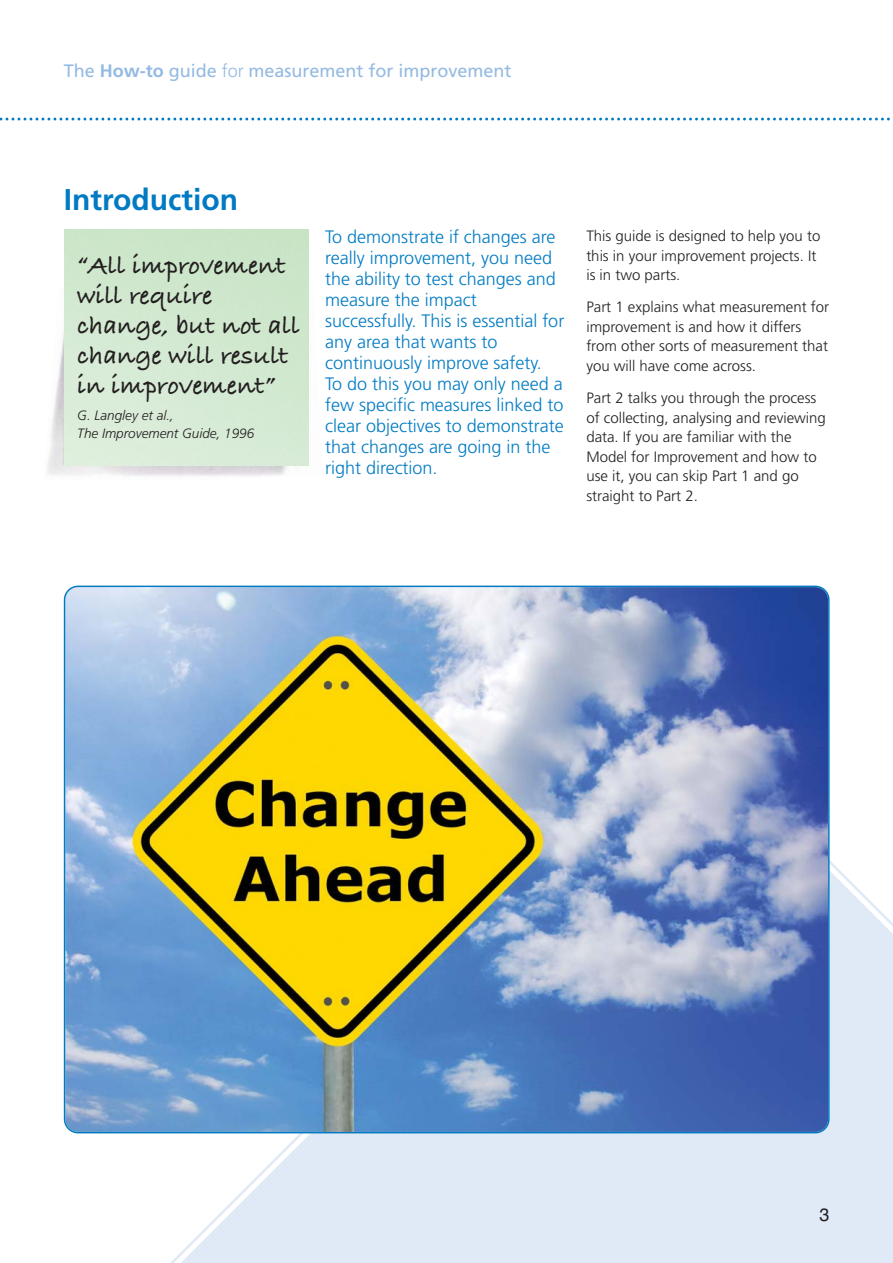
<style>
.page{position:relative;width:893px;height:1263px;background:#fff}
.page>*{position:absolute;margin:0;border:0;box-sizing:border-box;transform-origin:0 0}
.t1{font:700 30px "Frutiger";color:#007bc3}
.t2{font:27px/30px "Bradley Hand ITCTT Bold";color:#231f20}
.t3{font:300 18px/21px "Frutiger";color:#007bc3}
.t4{font:18px "Frutiger";color:#94bae3}
.t5{font:18px "Helvetica";color:#231f20}
.t6{font:300 15px/19.5px "Frutiger";color:#231f20}
.t7{font:italic 300 13.5px/18px "Frutiger";color:#231f20}
.s1{font-weight:700}
.s2{font-weight:300}
</style>
<div class="page">
<svg style="left:161px;top:755px;width:731px;height:508px;fill:#e0e9f6"></svg>
<svg style="left:0;top:118px;width:890px;height:3px"></svg>
<svg style="left:64px;top:586px;width:765px;height:547px;background:#8c9d9e"></svg>
<img style="left:47px;top:278px;width:262px;height:198px">
<img style="left:65px;top:230px;width:243px;height:236px">
<p class="t4" style="left:64px;top:64px;width:449px">The <span class="s1">How-to</span> guide <span class="s2">for</span> measurement for improvement</p>
<h1 class="t1" style="left:64px;top:187px;width:176px">Introduction</h1>
<h2 class="t2" style="left:77px;top:253px;width:224px">“All improvement will require change, but not all change will result in improvement”</h2>
<p class="t7" style="left:77px;top:407px;width:178px">G. Langley et al.,<br>The Improvement Guide, 1996</p>
<p class="t3" style="left:325px;top:228px;width:241px">To demonstrate if changes are really improvement, you need the ability to test changes and measure the impact successfully. This is essential for any area that wants to continuously improve safety.<br>To do this you may only need a few specific measures linked to clear objectives to demonstrate that changes are going in the right direction.</p>
<p class="t6" style="left:586px;top:227px;width:235px">This guide is designed to help you to this in your improvement projects. It is in two parts.</p>
<p class="t6" style="left:586px;top:299px;width:244px">Part 1 explains what measurement for improvement is and how it differs from other sorts of measurement that you will have come across.</p>
<p class="t6" style="left:586px;top:389px;width:241px">Part 2 talks you through the process of collecting, analysing and reviewing data. If you are familiar with the<br>Model for Improvement and how to use it, you can skip Part 1 and go straight to Part 2.</p>
<p class="t5" style="left:819px;top:1208px;width:12px">3</p>
</div>
